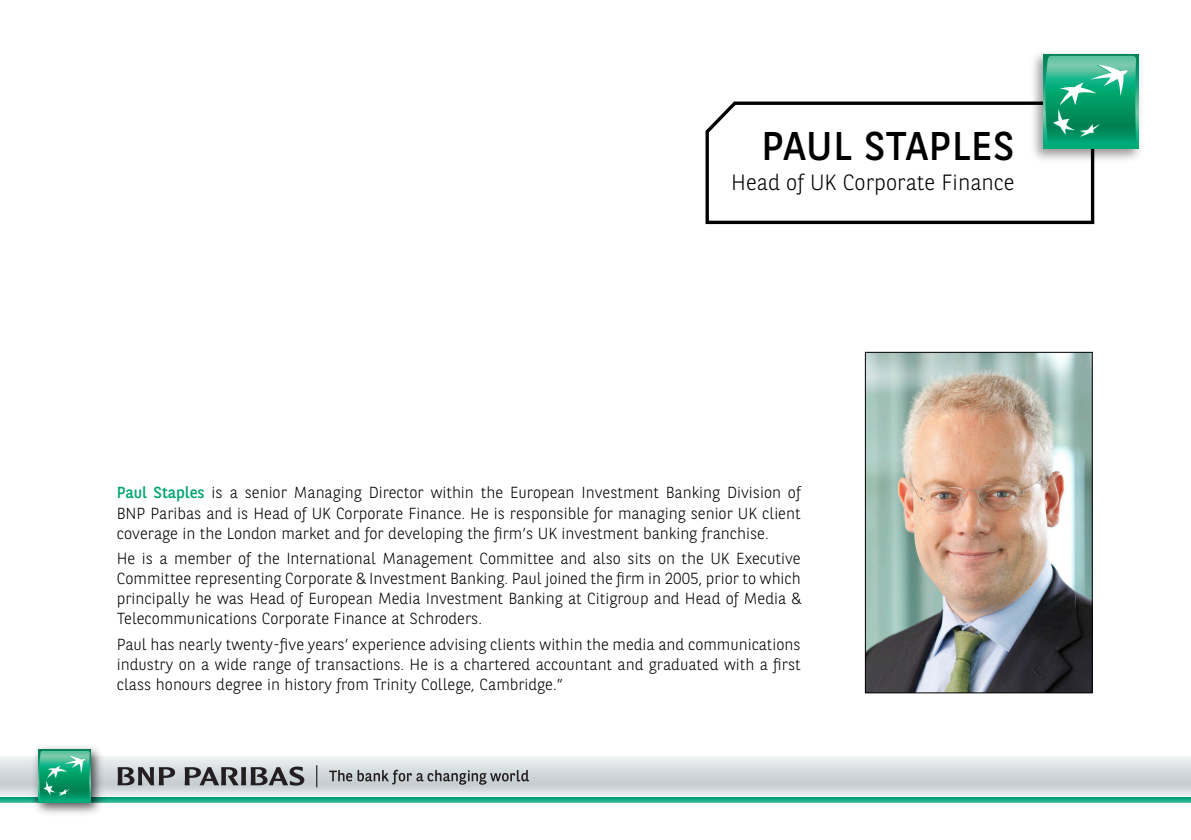
<style>
.page{position:relative;width:1191px;height:840px;background:#fff}
.page>*{position:absolute;margin:0;border:0;box-sizing:border-box;transform-origin:0 0}
.t1{font:40px "BNPP Sans";letter-spacing:.02em;color:#000002}
.t2{font:300 22px "BNPP Sans";color:#000002}
.t3{font:300 16px/20px "BNPP Sans";color:#000002;text-align:justify}
.s1{font-weight:400;color:#00a66e}
</style>
<div class="page">
<svg style="left:705px;top:101px;width:390px;height:124px"></svg>
<img style="left:1025px;top:53px;width:115px;height:114px">
<div style="left:1043px;top:54px;width:95px;height:94px;background:linear-gradient(to right,#00aa76,#00aa76)"></div>
<svg style="left:1045px;top:56px;width:91px;height:89px;background:#2cab82"></svg>
<svg style="left:0;top:795px;width:852px;height:7px;background:#53bda5"></svg>
<svg style="left:0;top:756px;width:852px;height:39px;background:#d9dfe2"></svg>
<img style="left:29px;top:746px;width:79px;height:68px">
<svg style="left:329px;top:769px;width:200px;height:15px;background:#a2a7aa"></svg>
<svg style="left:316px;top:764px;width:1px;height:23px"></svg>
<svg style="left:28px;top:750px;width:147px;height:52px;background:#80b9a9"></svg>
<svg style="left:185px;top:766px;width:119px;height:19px;background:#7f8183"></svg>
<svg style="left:852px;top:795px;width:339px;height:7px;background:#53bda5"></svg>
<svg style="left:852px;top:756px;width:339px;height:39px;background:#d8dde1"></svg>
<img style="left:867px;top:353px;width:223px;height:338px">
<div style="left:865px;top:351px;width:227px;height:342px;border:1px solid #000002"></div>
<p class="t1" style="left:761px;top:118px;width:255px">PAUL STAPLES</p>
<p class="t2" style="left:731px;top:167px;width:285px">Head of UK Corporate Finance</p>
<p class="t3" style="left:117px;top:482px;width:685px"><span class="s1">Paul Staples</span> is a senior Managing Director within the European Investment Banking Division of BNP Paribas and is Head of UK Corporate Finance. He is responsible for managing senior UK client coverage in the London market and for developing the firm’s UK investment banking franchise.</p>
<p class="t3" style="left:117px;top:547px;width:685px">He is a member of the International Management Committee and also sits on the UK Executive Committee representing Corporate &amp; Investment Banking. Paul joined the firm in 2005, prior to which principally he was Head of European Media Investment Banking at Citigroup and Head of Media &amp; Telecommunications Corporate Finance at Schroders.</p>
<p class="t3" style="left:117px;top:633px;width:685px">Paul has nearly twenty-five years’ experience advising clients within the media and communications industry on a wide range of transactions. He is a chartered accountant and graduated with a first class honours degree in history from Trinity College, Cambridge.”</p>
</div>
